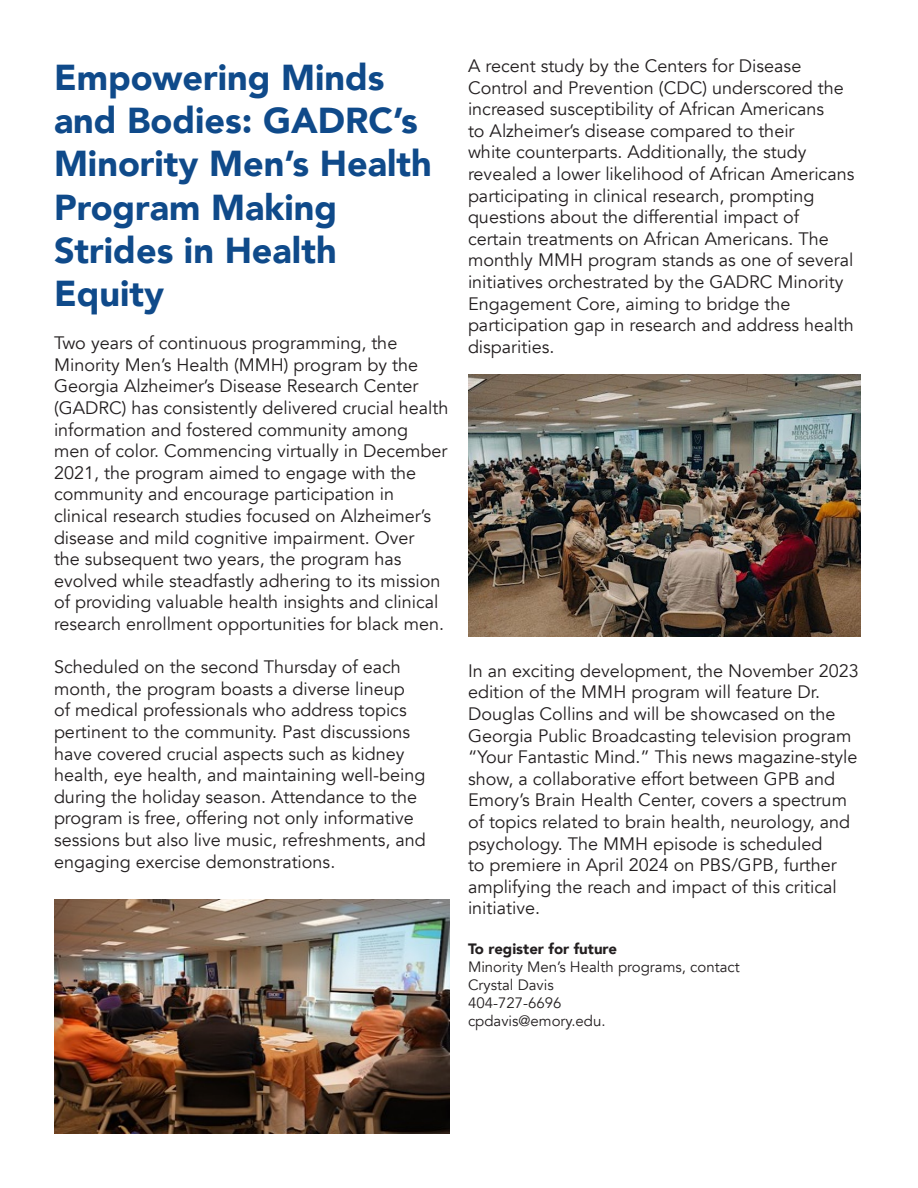
<style>
.page{position:relative;width:918px;height:1188px;background:#fff}
.page>*{position:absolute;margin:0;border:0;box-sizing:border-box;transform-origin:0 0}
.t1{font:900 36px/43.2px "Avenir";color:#0f4a8a}
.t2{font:18px/21.6px "Avenir";color:#231f20}
.t3{font:15px/18px "Avenir";color:#231f20}
.t4{font:900 15px "Avenir";color:#231f20}
</style>
<div class="page">
<img style="left:54px;top:900px;width:396px;height:234px">
<img style="left:468px;top:375px;width:393px;height:262px">
<h1 class="t1" style="left:54px;top:55px;width:379px">Empowering Minds and Bodies: GADRC’s<br>Minority Men’s Health<br>Program Making<br>Strides in Health<br>Equity</h1>
<p class="t2" style="left:54px;top:333px;width:396px">Two years of continuous programming, the Minority Men’s Health (MMH) program by the Georgia Alzheimer’s Disease Research Center (GADRC) has consistently delivered crucial health information and fostered community among<br>men of color. Commencing virtually in December 2021, the program aimed to engage with the community and encourage participation in clinical research studies focused on Alzheimer’s disease and mild cognitive impairment. Over<br>the subsequent two years, the program has evolved while steadfastly adhering to its mission of providing valuable health insights and clinical research enrollment opportunities for black men.</p>
<p class="t2" style="left:54px;top:657px;width:373px">Scheduled on the second Thursday of each month, the program boasts a diverse lineup<br>of medical professionals who address topics pertinent to the community. Past discussions have covered crucial aspects such as kidney health, eye health, and maintaining well-being during the holiday season. Attendance to the program is free, offering not only informative sessions but also live music, refreshments, and engaging exercise demonstrations.</p>
<p class="t2" style="left:468px;top:55px;width:388px">A recent study by the Centers for Disease Control and Prevention (CDC) underscored the increased susceptibility of African Americans<br>to Alzheimer’s disease compared to their<br>white counterparts. Additionally, the study revealed a lower likelihood of African Americans participating in clinical research, prompting questions about the differential impact of certain treatments on African Americans. The monthly MMH program stands as one of several initiatives orchestrated by the GADRC Minority Engagement Core, aiming to bridge the participation gap in research and address health disparities.</p>
<p class="t2" style="left:468px;top:660px;width:392px">In an exciting development, the November 2023 edition of the MMH program will feature Dr.<br>Douglas Collins and will be showcased on the Georgia Public Broadcasting television program “Your Fantastic Mind.” This news magazine-style show, a collaborative effort between GPB and Emory’s Brain Health Center, covers a spectrum of topics related to brain health, neurology, and psychology. The MMH episode is scheduled<br>to premiere in April 2024 on PBS/GPB, further amplifying the reach and impact of this critical initiative.</p>
<p class="t4" style="left:468px;top:936px;width:151px">To register for future</p>
<p class="t3" style="left:468px;top:958px;width:273px">Minority Men’s Health programs, contact<br>Crystal Davis<br>404-727-6696<br>cpdavis@emory.edu.</p>
</div>
